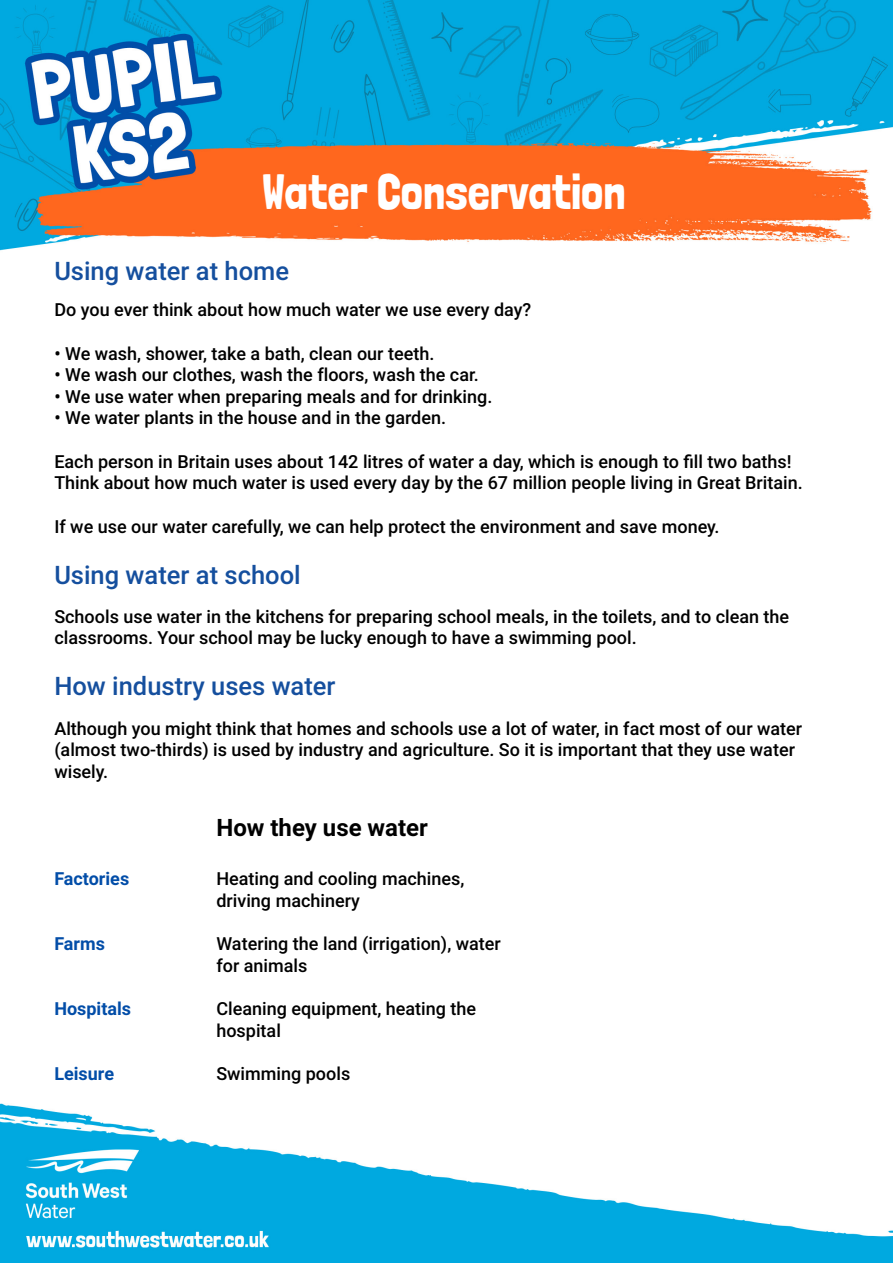
<style>
.page{position:relative;width:893px;height:1263px;background:#fff}
.page>*{position:absolute;margin:0;border:0;box-sizing:border-box;transform-origin:0 0}
.t1{font:49.5px "Londrina Solid";color:#fff}
.t2{font:500 25.5px "Roboto";color:#154f9e}
.t3{font:700 24px "Roboto";color:#000}
.t4{font:500 18px/21.6px "Roboto";color:#000}
.t5{font:700 18px "Roboto";color:#024da8}
</style>
<div class="page">
<img style="left:0;top:0;width:893px;height:1263px">
<h1 class="t1" style="left:262px;top:163px;width:365px">Water Conservation</h1>
<h2 class="t2" style="left:54px;top:253px;width:236px">Using water at home</h2>
<p class="t4" style="left:54px;top:299px;width:478px">Do you ever think about how much water we use every day?</p>
<p class="t4" style="left:54px;top:342px;width:382px">• We wash, shower, take a bath, clean our teeth.</p>
<p class="t4" style="left:54px;top:363px;width:426px">• We wash our clothes, wash the floors, wash the car.</p>
<p class="t4" style="left:54px;top:385px;width:439px">• We use water when preparing meals and for drinking.</p>
<p class="t4" style="left:54px;top:407px;width:393px">• We water plants in the house and in the garden.</p>
<p class="t4" style="left:54px;top:450px;width:750px">Each person in Britain uses about 142 litres of water a day, which is enough to fill two baths!<br>Think about how much water is used every day by the 67 million people living in Great Britain.</p>
<p class="t4" style="left:54px;top:515px;width:667px">If we use our water carefully, we can help protect the environment and save money.</p>
<h2 class="t2" style="left:54px;top:557px;width:248px">Using water at school</h2>
<p class="t4" style="left:54px;top:605px;width:736px;line-height:21px">Schools use water in the kitchens for preparing school meals, in the toilets, and to clean the classrooms. Your school may be lucky enough to have a swimming pool.</p>
<h2 class="t2" style="left:54px;top:668px;width:283px">How industry uses water</h2>
<p class="t4" style="left:54px;top:717px;width:749px">Although you might think that homes and schools use a lot of water, in fact most of our water (almost two-thirds) is used by industry and agriculture. So it is important that they use water wisely.</p>
<h3 class="t3" style="left:216px;top:810px;width:213px">How they use water</h3>
<p class="t5" style="left:54px;top:866px;width:76px">Factories</p>
<p class="t4" style="left:216px;top:867px;width:249px">Heating and cooling machines, driving machinery</p>
<p class="t5" style="left:54px;top:931px;width:52px">Farms</p>
<p class="t4" style="left:216px;top:932px;width:286px">Watering the land (irrigation), water for animals</p>
<p class="t5" style="left:54px;top:996px;width:78px">Hospitals</p>
<p class="t4" style="left:216px;top:997px;width:261px">Cleaning equipment, heating the hospital</p>
<p class="t5" style="left:54px;top:1061px;width:61px">Leisure</p>
<p class="t4" style="left:216px;top:1062px;width:135px">Swimming pools</p>
</div>
